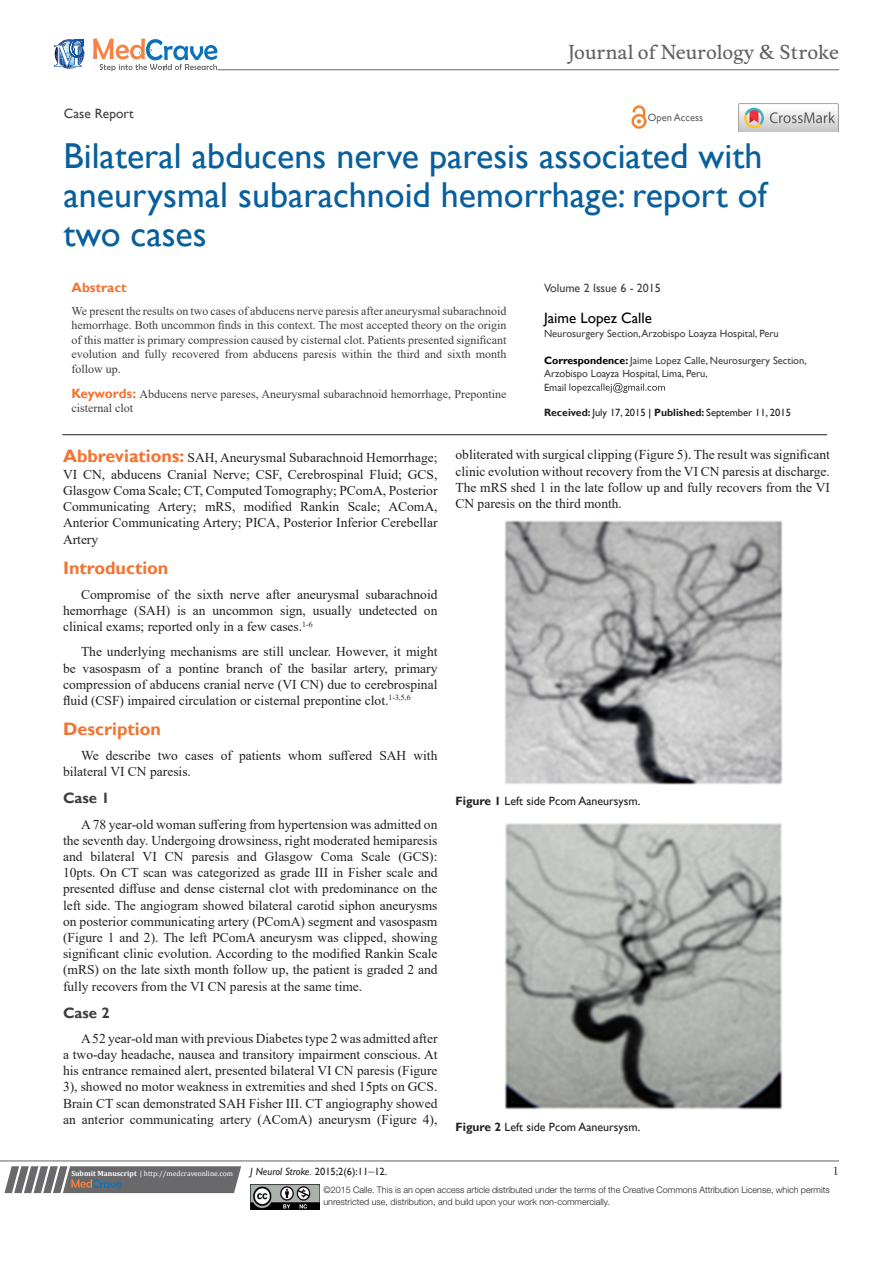
<style>
.page{position:relative;width:893px;height:1263px;background:#fff}
.page>*{position:absolute;margin:0;border:0;box-sizing:border-box;transform-origin:0 0}
.t1{font:36px/39px "Gill Sans";color:#085f9c}
.t2{font:18.6px "Musee";color:#636366}
.List_Paragraph{font:700 18px "Gill Sans";color:#f37331}
.t3{font:15px "Gill Sans";color:#000}
.t4{font:700 15px "Gill Sans";color:#3e3e3f}
.List_Paragraph-2{font:13.5px/16.2px "Times New Roman";color:#231f20;text-align:justify}
.t5{font:13.5px "Gill Sans";color:#3e3e3f}
.t6{font:700 13.5px "Gill Sans";color:#f37331}
.t7{font:12px/14.4px "Times New Roman";color:#3e3e3f;text-align:justify}
.t8{font:12px "Gill Sans";color:#231f20}
.t9{font:12px "Gill Sans";color:#3e3e3f}
.t10{font:12px "Times New Roman";color:#231f20}
.t11{font:10.5px/13.5px "Gill Sans";color:#3e3e3f}
.t12{font:10.5px "Gill Sans";color:#231f20}
.t13{font:10.5px "Gill Sans";color:#636366}
.t14{font:300 9px/12px "Helvetica Neue LT Std";color:#231f20}
.t15{font:7.5px "Cambria";color:#fff}
.s1{font-weight:700;color:#000}
.s2{font-weight:700}
.s3{color:#000}
.s4{font-family:"Gill Sans";font-weight:700;font-size:13.5px;color:#f37331}
.s5{font-family:"Gill Sans";font-weight:700;font-size:18px;color:#f37331}
.s6{font-style:italic}
.s7{font-family:"Times New Roman";font-size:12px}
</style>
<div class="page">
<svg style="left:4px;top:1166px;width:237px;height:27px;background:#78787a"></svg>
<hr style="left:0;top:1161px;width:839px;height:1px;background:#626465">
<hr style="left:62px;top:434px;width:765px;height:1px;background:#231f20">
<img style="left:250px;top:1185px;width:69px;height:24px">
<svg style="left:569px;top:383px;width:96px;height:10px"></svg>
<svg style="left:54px;top:39px;width:30px;height:30px"></svg>
<svg style="left:93px;top:38px;width:124px;height:33px"></svg>
<hr style="left:218px;top:70px;width:621px;height:1px;background:#626465">
<img style="left:631px;top:105px;width:16px;height:24px">
<img style="left:739px;top:104px;width:99px;height:28px">
<img style="left:504px;top:520px;width:279px;height:265px">
<img style="left:504px;top:823px;width:279px;height:287px">
<p class="t2" style="left:568px;top:41px;width:272px">Journal of Neurology &amp; Stroke</p>
<p class="t5" style="left:64px;top:105px;width:71px">Case Report</p>
<p class="t13" style="left:648px;top:112px;width:57px">Open Access</p>
<p class="t1" style="left:64px;top:137px;width:705px">Bilateral abducens nerve paresis associated with aneurysmal subarachnoid hemorrhage: report of two cases</p>
<p class="t9" style="left:544px;top:281px;width:118px">Volume 2 Issue 6 - 2015</p>
<p class="t3" style="left:544px;top:309px;width:109px">Jaime Lopez Calle</p>
<p class="t11" style="left:544px;top:326px;width:236px">Neurosurgery Section, Arzobispo Loayza Hospital, Peru</p>
<p class="t11" style="left:544px;top:353px;width:264px"><span class="s1">Correspondence:</span> Jaime Lopez Calle, Neurosurgery Section,<br>Arzobispo Loayza Hospital, Lima, Peru,</p>
<p class="t11" style="left:544px;top:380px;width:24px">Email</p>
<p class="t12" style="left:544px;top:406px;width:248px"><span class="s2">Received:</span> July 17, 2015 <span class="s3">|</span> <span class="s2">Published:</span> September 11, 2015</p>
<p class="t6" style="left:72px;top:279px;width:57px">Abstract</p>
<p class="t7" style="left:72px;top:303px;width:437px">We present the results on two cases of abducens nerve paresis after aneurysmal subarachnoid hemorrhage. Both uncommon finds in this context. The most accepted theory on the origin of this matter is primary compression caused by cisternal clot. Patients presented significant evolution and fully recovered from abducens paresis within the third and sixth month follow up.</p>
<p class="t7" style="left:72px;top:386px;width:437px"><span class="s4">Keywords:</span> Abducens nerve pareses, Aneurysmal subarachnoid hemorrhage, Prepontine cisternal clot</p>
<p class="List_Paragraph-2" style="left:63px;top:449px;width:376px"><span class="s5">Abbreviations:</span> SAH, Aneurysmal Subarachnoid Hemorrhage; VI CN, abducens Cranial Nerve; CSF, Cerebrospinal Fluid; GCS, Glasgow Coma Scale; CT, Computed Tomography; PComA, Posterior Communicating Artery; mRS, modified Rankin Scale; AComA, Anterior Communicating Artery; PICA, Posterior Inferior Cerebellar Artery</p>
<p class="List_Paragraph" style="left:63px;top:557px;width:107px">Introduction</p>
<p class="List_Paragraph-2" style="left:63px;top:586px;width:376px;text-indent:18px">Compromise of the sixth nerve after aneurysmal subarachnoid hemorrhage (SAH) is an uncommon sign, usually undetected on clinical exams; reported only in a few cases.<sup>1-6</sup></p>
<p class="List_Paragraph-2" style="left:63px;top:643px;width:376px;text-indent:18px">The underlying mechanisms are still unclear. However, it might be vasospasm of a pontine branch of the basilar artery, primary compression of abducens cranial nerve (VI CN) due to cerebrospinal fluid (CSF) impaired circulation or cisternal prepontine clot.<sup>1-3,5,6</sup></p>
<p class="List_Paragraph" style="left:63px;top:718px;width:99px">Description</p>
<p class="List_Paragraph-2" style="left:63px;top:747px;width:376px;text-indent:18px">We describe two cases of patients whom suffered SAH with bilateral VI CN paresis.</p>
<p class="t4" style="left:63px;top:789px;width:48px">Case 1</p>
<p class="List_Paragraph-2" style="left:63px;top:815px;width:376px;text-indent:18px">A 78 year-old woman suffering from hypertension was admitted on the seventh day. Undergoing drowsiness, right moderated hemiparesis and bilateral VI CN paresis and Glasgow Coma Scale (GCS):<br>10pts. On CT scan was categorized as grade III in Fisher scale and presented diffuse and dense cisternal clot with predominance on the left side. The angiogram showed bilateral carotid siphon aneurysms on posterior communicating artery (PComA) segment and vasospasm (Figure 1 and 2). The left PComA aneurysm was clipped, showing significant clinic evolution. According to the modified Rankin Scale (mRS) on the late sixth month follow up, the patient is graded 2 and fully recovers from the VI CN paresis at the same time.</p>
<p class="t4" style="left:63px;top:1003px;width:48px">Case 2</p>
<p class="List_Paragraph-2" style="left:63px;top:1030px;width:376px;text-indent:18px">A 52 year-old man with previous Diabetes type 2 was admitted after a two-day headache, nausea and transitory impairment conscious. At his entrance remained alert, presented bilateral VI CN paresis (Figure 3), showed no motor weakness in extremities and shed 15pts on GCS.<br>Brain CT scan demonstrated SAH Fisher III. CT angiography showed an anterior communicating artery (AComA) aneurysm (Figure 4),</p>
<p class="List_Paragraph-2" style="left:455px;top:446px;width:376px">obliterated with surgical clipping (Figure 5). The result was significant clinic evolution without recovery from the VI CN paresis at discharge.<br>The mRS shed 1 in the late follow up and fully recovers from the VI CN paresis on the third month.</p>
<p class="t8" style="left:455px;top:794px;width:186px"><span class="s2">Figure 1</span> Left side Pcom Aaneursysm.</p>
<p class="t8" style="left:455px;top:1120px;width:186px"><span class="s2">Figure 2</span> Left side Pcom Aaneursysm.</p>
<p class="t15" style="left:71px;top:1169px;width:163px"><span class="s2">Submit Manuscript</span> | http://medcraveonline.com</p>
<p class="t12" style="left:250px;top:1165px;width:138px"><span class="s6">J Neurol Stroke.</span> 2015;2(6):11<span class="s7">‒</span>12.</p>
<p class="t10" style="left:833px;top:1162px;width:7px">1</p>
<p class="t14" style="left:323px;top:1183px;width:508px">©2015 Calle. This is an open access article distributed under the terms of the Creative Commons Attribution License, which permits unrestricted use, distribution, and build upon your work non-commercially.</p>
</div>
